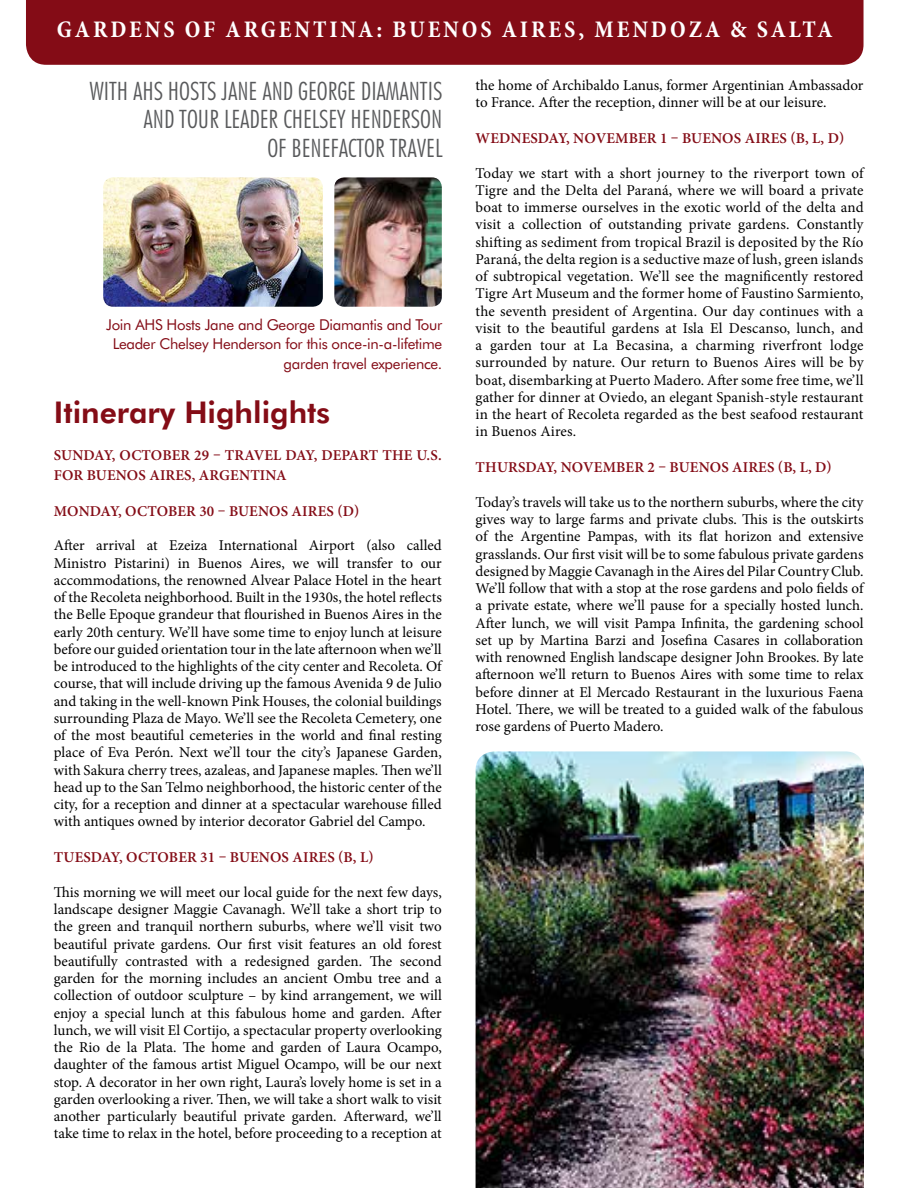
<style>
.page{position:relative;width:918px;height:1188px;background:#fff}
.page>*{position:absolute;margin:0;border:0;box-sizing:border-box;transform-origin:0 0}
.t1{font:800 30px "Futura BT";color:#840c16}
.t2{font:300 condensed 25.5px/28.5px "Futura BT";color:#58595b;text-align:right}
.t3{font:700 condensed 24px "Minion Pro";letter-spacing:.12em;color:#fff}
.t4{font:15px/17.2px "Minion Pro";color:#000;text-align:justify}
.t5{font:600 15px/19.5px "Minion Pro";letter-spacing:.01em;color:#840c16}
.t6{font:15px/19.5px "Futura BT";letter-spacing:-.02em;color:#840c16;text-align:right}
</style>
<div class="page">
<div style="left:26px;top:0;width:838px;height:65px;background:#840c16"></div>
<img style="left:334px;top:177px;width:108px;height:130px">
<img style="left:103px;top:177px;width:220px;height:130px">
<img style="left:476px;top:751px;width:388px;height:437px">
<h3 class="t3" style="left:57px;top:13px;width:777px">GARDENS OF ARGENTINA: BUENOS AIRES, MENDOZA &amp; SALTA</h3>
<h2 class="t2" style="left:89px;top:76px;width:355px">WITH AHS HOSTS JANE AND GEORGE DIAMANTIS<br>AND TOUR LEADER CHELSEY HENDERSON<br>OF BENEFACTOR TRAVEL</h2>
<p class="t6" style="left:106px;top:314px;width:338px">Join AHS Hosts Jane and George Diamantis and Tour<br>Leader Chelsey Henderson for this once-in-a-lifetime garden travel experience.</p>
<h1 class="t1" style="left:54px;top:394px;width:278px">Itinerary Highlights</h1>
<p class="t5" style="left:54px;top:446px;width:389px">SUNDAY, OCTOBER 29 – TRAVEL DAY, DEPART THE U.S.<br>FOR BUENOS AIRES, ARGENTINA</p>
<p class="t5" style="left:54px;top:501px;width:307px">MONDAY, OCTOBER 30 – BUENOS AIRES (D)</p>
<p class="t4" style="left:54px;top:537px;width:390px">After arrival at Ezeiza International Airport (also called Ministro Pistarini) in Buenos Aires, we will transfer to our accommodations, the renowned Alvear Palace Hotel in the heart of the Recoleta neighborhood. Built in the 1930s, the hotel reflects the Belle Epoque grandeur that flourished in Buenos Aires in the early 20th century. We’ll have some time to enjoy lunch at leisure before our guided orientation tour in the late afternoon when we’ll be introduced to the highlights of the city center and Recoleta. Of course, that will include driving up the famous Avenida 9 de Julio and taking in the well-known Pink Houses, the colonial buildings surrounding Plaza de Mayo. We’ll see the Recoleta Cemetery, one of the most beautiful cemeteries in the world and final resting place of Eva Perón. Next we’ll tour the city’s Japanese Garden, with Sakura cherry trees, azaleas, and Japanese maples. Then we’ll head up to the San Telmo neighborhood, the historic center of the city, for a reception and dinner at a spectacular warehouse filled with antiques owned by interior decorator Gabriel del Campo.</p>
<p class="t5" style="left:54px;top:848px;width:321px">TUESDAY, OCTOBER 31 – BUENOS AIRES (B, L)</p>
<p class="t4" style="left:54px;top:884px;width:390px">This morning we will meet our local guide for the next few days, landscape designer Maggie Cavanagh. We’ll take a short trip to the green and tranquil northern suburbs, where we’ll visit two beautiful private gardens. Our first visit features an old forest beautifully contrasted with a redesigned garden. The second garden for the morning includes an ancient Ombu tree and a collection of outdoor sculpture – by kind arrangement, we will enjoy a special lunch at this fabulous home and garden. After lunch, we will visit El Cortijo, a spectacular property overlooking the Rio de la Plata. The home and garden of Laura Ocampo, daughter of the famous artist Miguel Ocampo, will be our next stop. A decorator in her own right, Laura’s lovely home is set in a garden overlooking a river. Then, we will take a short walk to visit another particularly beautiful private garden. Afterward, we’ll take time to relax in the hotel, before proceeding to a reception at</p>
<p class="t4" style="left:476px;top:77px;width:389px">the home of Archibaldo Lanus, former Argentinian Ambassador to France. After the reception, dinner will be at our leisure.</p>
<p class="t5" style="left:476px;top:128px;width:370px">WEDNESDAY, NOVEMBER 1 – BUENOS AIRES (B, L, D)</p>
<p class="t4" style="left:476px;top:164px;width:390px">Today we start with a short journey to the riverport town of Tigre and the Delta del Paraná, where we will board a private boat to immerse ourselves in the exotic world of the delta and visit a collection of outstanding private gardens. Constantly shifting as sediment from tropical Brazil is deposited by the Río Paraná, the delta region is a seductive maze of lush, green islands of subtropical vegetation. We’ll see the magnificently restored Tigre Art Museum and the former home of Faustino Sarmiento, the seventh president of Argentina. Our day continues with a visit to the beautiful gardens at Isla El Descanso, lunch, and a garden tour at La Becasina, a charming riverfront lodge surrounded by nature. Our return to Buenos Aires will be by boat, disembarking at Puerto Madero. After some free time, we’ll gather for dinner at Oviedo, an elegant Spanish-style restaurant in the heart of Recoleta regarded as the best seafood restaurant in Buenos Aires.</p>
<p class="t5" style="left:476px;top:458px;width:358px">THURSDAY, NOVEMBER 2 – BUENOS AIRES (B, L, D)</p>
<p class="t4" style="left:476px;top:494px;width:390px">Today’s travels will take us to the northern suburbs, where the city gives way to large farms and private clubs. This is the outskirts of the Argentine Pampas, with its flat horizon and extensive grasslands. Our first visit will be to some fabulous private gardens designed by Maggie Cavanagh in the Aires del Pilar Country Club.<br>We’ll follow that with a stop at the rose gardens and polo fields of a private estate, where we’ll pause for a specially hosted lunch.<br>After lunch, we will visit Pampa Infinita, the gardening school set up by Martina Barzi and Josefina Casares in collaboration with renowned English landscape designer John Brookes. By late afternoon we’ll return to Buenos Aires with some time to relax before dinner at El Mercado Restaurant in the luxurious Faena Hotel. There, we will be treated to a guided walk of the fabulous rose gardens of Puerto Madero.</p>
</div>
